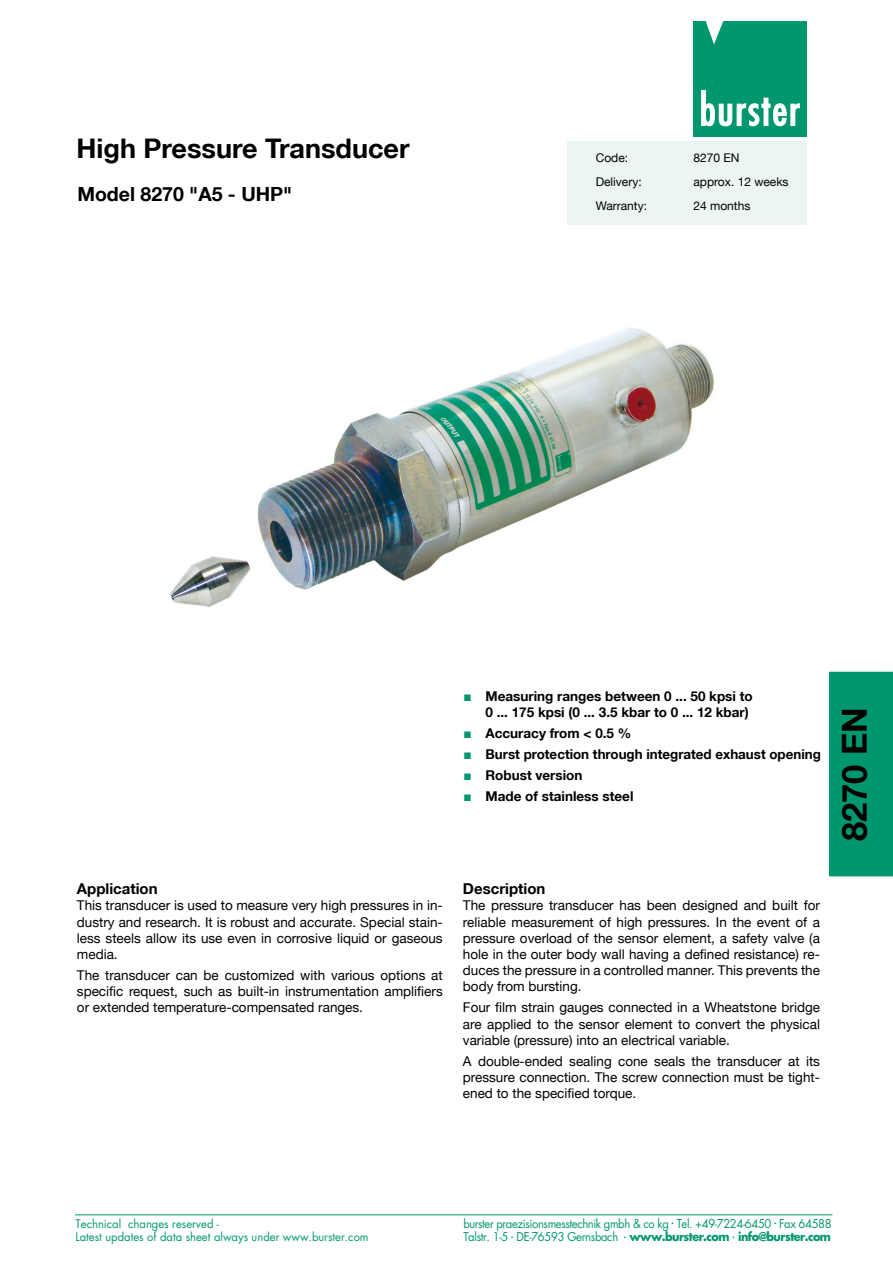
<style>
.page{position:relative;width:893px;height:1263px;background:#fff}
.page>*{position:absolute;margin:0;border:0;box-sizing:border-box;transform-origin:0 0}
.t1{font:700 34.5px "Helvetica Neue LT";color:#000}
.t2{font:700 27px "Helvetica Neue LT";color:#000}
.t3{font:700 19.5px "Helvetica Neue LT";color:#000}
.t4{font:700 15px "Helvetica Neue LT";color:#000}
.t5{font:13.5px/16.2px "Helvetica Neue LT";color:#000;text-align:justify}
.t6{font:700 13.5px/21px "Helvetica Neue LT";color:#000;text-align:right}
.t7{font:12px "Helvetica Neue LT";color:#000}
.t8{font:11.85px/13.5px "Futura LT";letter-spacing:-.035em;color:#00976f;scale:.95 1}
.t9{font:11.55px/13.5px "Futura LT";color:#00976f}
.s1{font-family:"Monotype Sorts";font-weight:400;font-size:9px;color:#00976f}
.s2{font-weight:700}
</style>
<div class="page">
<img style="left:170px;top:328px;width:544px;height:279px">
<div style="left:567px;top:141px;width:240px;height:84px;background:#ebf5f1"></div>
<div style="left:829px;top:672px;width:64px;height:204px;background:#00976f"></div>
<div style="left:693px;top:21px;width:114px;height:115px;background:#00976f"></div>
<svg style="left:706px;top:21px;width:17px;height:23px"></svg>
<svg style="left:701px;top:90px;width:99px;height:37px"></svg>
<hr style="left:75px;top:1214px;width:757px;height:1px;background:#00976f">
<h2 class="t2" style="left:77px;top:132px;width:335px">High Pressure Transducer</h2>
<h3 class="t3" style="left:77px;top:182px;width:216px">Model 8270 "A5 - UHP"</h3>
<p class="t7" style="left:596px;top:151px;width:34px">Code:</p>
<p class="t7" style="left:693px;top:151px;width:48px">8270 EN</p>
<p class="t7" style="left:596px;top:175px;width:47px">Delivery:</p>
<p class="t7" style="left:693px;top:175px;width:97px">approx. 12 weeks</p>
<p class="t7" style="left:596px;top:199px;width:53px">Warranty:</p>
<p class="t7" style="left:693px;top:199px;width:58px">24 months</p>
<p class="t6" style="left:464px;top:688px;width:290px;line-height:16.2px"><span class="s1">N</span> Measuring ranges between 0 ... 50 kpsi to<br>0 ... 175 kpsi (0 ... 3.5 kbar to 0 ... 12 kbar)</p>
<p class="t6" style="left:464px;top:723px;width:358px;text-align:left"><span class="s1">N</span> Accuracy from &lt; 0.5 %<br><span class="s1">N</span> Burst protection through integrated exhaust opening<br><span class="s1">N</span> Robust version<br><span class="s1">N</span> Made of stainless steel</p>
<p class="t4" style="left:77px;top:879px;width:82px">Application</p>
<p class="t5" style="left:77px;top:897px;width:367px">This transducer is used to measure very high pressures in in&shy;dustry and research. It is robust and accurate. Special stain&shy;less steels allow its use even in corrosive liquid or gaseous media.</p>
<p class="t5" style="left:77px;top:967px;width:367px">The transducer can be customized with various options at specific request, such as built-in instrumentation amplifiers or extended temperature-compensated ranges.</p>
<p class="t4" style="left:463px;top:879px;width:84px">Description</p>
<p class="t5" style="left:463px;top:897px;width:359px">The pressure transducer has been designed and built for reliable measurement of high pressures. In the event of a pressure overload of the sensor element, a safety valve (a hole in the outer body wall having a defined resistance) re&shy;duces the pressure in a controlled manner. This prevents the body from bursting.</p>
<p class="t5" style="left:463px;top:999px;width:359px">Four film strain gauges connected in a Wheatstone bridge are applied to the sensor element to convert the physical variable (pressure) into an electrical variable.</p>
<p class="t5" style="left:463px;top:1053px;width:359px">A double-ended sealing cone seals the transducer at its pressure connection. The screw connection must be tight&shy;ened to the specified torque.</p>
<h1 class="t1" style="left:833px;top:841px;width:136px;rotate:-90deg">8270 EN</h1>
<p class="t9" style="left:76px;top:1217px;width:295px">Technical changes reserved -<br>Latest updates of data sheet always under www.burster.com</p>
<p class="t8" style="left:463px;top:1217px;width:389px">burster praezisionsmesstechnik gmbh &amp; co kg <sup>.</sup> Tel. +49-7224-6450 <sup>.</sup> Fax 64588<br>Talstr. 1-5 <sup>.</sup> DE-76593 Gernsbach <sup>.</sup> <span class="s2">www.burster.com</span> <sup>.</sup> <span class="s2">info@burster.com</span></p>
</div>
